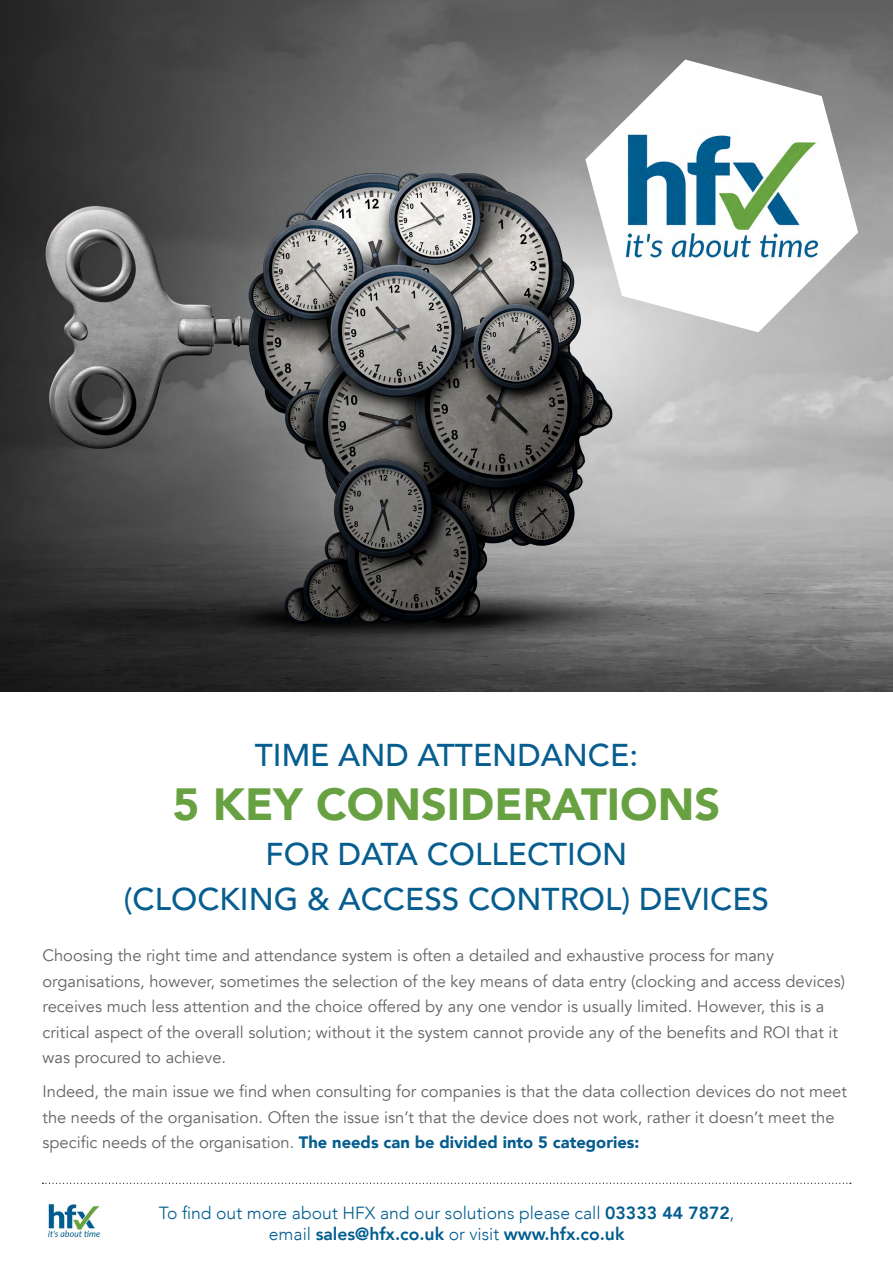
<style>
.page{position:relative;width:893px;height:1263px;background:#fff}
.page>*{position:absolute;margin:0;border:0;box-sizing:border-box;transform-origin:0 0}
.t1{font:900 45px "Avenir";color:#68a142}
.t2{font:500 31.5px/45px "Avenir";color:#065d8f;text-align:center}
.t3{font:300 17.55px/21px "Avenir";color:#005c8f;text-align:center}
.t4{font:16.5px/25.5px "Avenir";color:#646363}
.s1{font-weight:900;color:#065d8f}
.s2{font-weight:800}
</style>
<div class="page">
<img style="left:0;top:0;width:893px;height:691px">
<img style="left:48px;top:1203px;width:53px;height:37px">
<svg style="left:43px;top:1183px;width:808px;height:1px"></svg>
<svg style="left:585px;top:60px;width:273px;height:272px"></svg>
<img style="left:614px;top:123px;width:215px;height:145px">
<h2 class="t2" style="left:255px;top:731px;width:385px">TIME AND ATTENDANCE:</h2>
<h1 class="t1" style="left:173px;top:766px;width:549px">5 KEY CONSIDERATIONS</h1>
<h2 class="t2" style="left:124px;top:830px;width:647px">FOR DATA COLLECTION<br>(CLOCKING &amp; ACCESS CONTROL) DEVICES</h2>
<p class="t4" style="left:43px;top:943px;width:804px">Choosing the right time and attendance system is often a detailed and exhaustive process for many organisations, however, sometimes the selection of the key means of data entry (clocking and access devices) receives much less attention and the choice offered by any one vendor is usually limited. However, this is a critical aspect of the overall solution; without it the system cannot provide any of the benefits and ROI that it was procured to achieve.</p>
<p class="t4" style="left:43px;top:1079px;width:806px">Indeed, the main issue we find when consulting for companies is that the data collection devices do not meet the needs of the organisation. Often the issue isn’t that the device does not work, rather it doesn’t meet the specific needs of the organisation. <span class="s1">The needs can be divided into 5 categories:</span></p>
<p class="t3" style="left:159px;top:1202px;width:577px">To find out more about HFX and our solutions please call <span class="s2">03333 44 7872</span>, email <span class="s2">sales@hfx.co.uk</span> or visit <span class="s2">www.hfx.co.uk</span></p>
</div>
